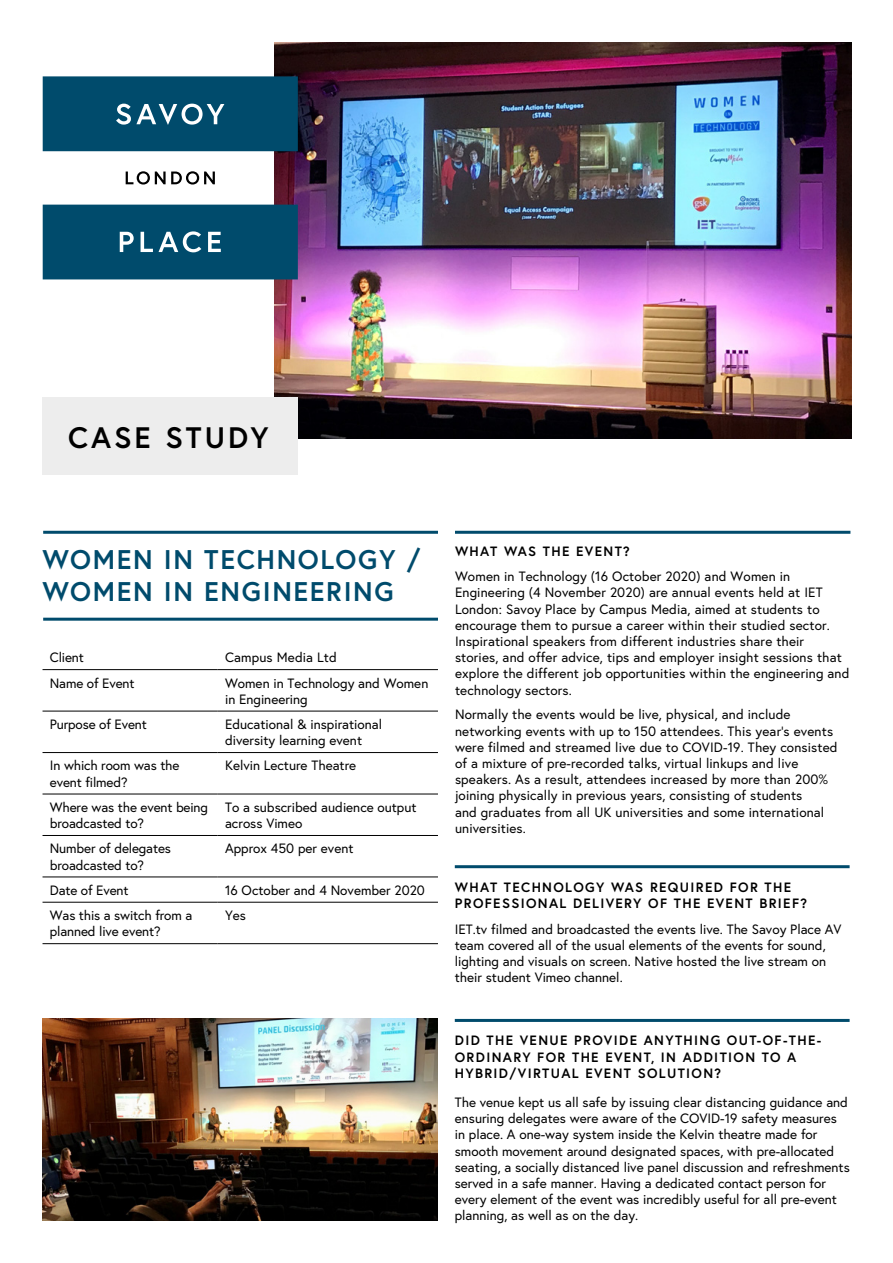
<style>
.page{position:relative;width:893px;height:1263px;background:#fff}
.page>*{position:absolute;margin:0;border:0;box-sizing:border-box;transform-origin:0 0}
.t1{font:700 29.55px "Europa";letter-spacing:.1em;color:#000}
.t2{font:700 27px/32.4px "Europa";letter-spacing:.06em;color:#004b6c}
.t3{font:13.5px/16.2px "Europa";color:#000}
.t4{font:700 13.5px/16.2px "Europa";letter-spacing:.1em;color:#000}
</style>
<div class="page">
<img style="left:275px;top:43px;width:576px;height:396px">
<hr style="left:43px;top:669px;width:175px;height:1px;background:#000">
<hr style="left:218px;top:669px;width:220px;height:1px;background:#000">
<hr style="left:43px;top:711px;width:175px;height:1px;background:#000">
<hr style="left:218px;top:711px;width:220px;height:1px;background:#000">
<hr style="left:43px;top:752px;width:175px;height:1px;background:#000">
<hr style="left:218px;top:752px;width:220px;height:1px;background:#000">
<hr style="left:43px;top:794px;width:175px;height:1px;background:#000">
<hr style="left:218px;top:794px;width:220px;height:1px;background:#000">
<hr style="left:43px;top:835px;width:175px;height:1px;background:#000">
<hr style="left:218px;top:835px;width:220px;height:1px;background:#000">
<hr style="left:43px;top:877px;width:175px;height:1px;background:#000">
<hr style="left:218px;top:877px;width:220px;height:1px;background:#000">
<hr style="left:43px;top:902px;width:175px;height:1px;background:#000">
<hr style="left:218px;top:902px;width:220px;height:1px;background:#000">
<hr style="left:43px;top:943px;width:175px;height:1px;background:#000">
<hr style="left:218px;top:943px;width:220px;height:1px;background:#000">
<svg style="left:43px;top:76px;width:255px;height:203px;fill:#004b6c"></svg>
<svg style="left:116px;top:104px;width:108px;height:21px"></svg>
<svg style="left:126px;top:171px;width:89px;height:14px"></svg>
<svg style="left:120px;top:232px;width:14px;height:20px"></svg>
<svg style="left:141px;top:232px;width:12px;height:20px"></svg>
<svg style="left:159px;top:231px;width:42px;height:21px"></svg>
<svg style="left:208px;top:232px;width:13px;height:20px"></svg>
<div style="left:43px;top:398px;width:255px;height:77px;background:#ededed"></div>
<hr style="left:43px;top:531px;width:395px;height:3px;background:#004b6c">
<hr style="left:43px;top:618px;width:395px;height:3px;background:#004b6c">
<hr style="left:455px;top:531px;width:395px;height:3px;background:#004b6c">
<hr style="left:455px;top:865px;width:395px;height:3px;background:#004b6c">
<img style="left:43px;top:1019px;width:395px;height:202px">
<hr style="left:455px;top:1019px;width:395px;height:3px;background:#004b6c">
<h1 class="t1" style="left:68px;top:417px;width:202px">CASE STUDY</h1>
<h2 class="t2" style="left:43px;top:542px;width:380px">WOMEN IN TECHNOLOGY /<br>WOMEN IN ENGINEERING</h2>
<p class="t4" style="left:455px;top:543px;width:176px">WHAT WAS THE EVENT?</p>
<p class="t3" style="left:455px;top:568px;width:396px">Women in Technology (16 October 2020) and Women in Engineering (4 November 2020) are annual events held at IET London: Savoy Place by Campus Media, aimed at students to encourage them to pursue a career within their studied sector.<br>Inspirational speakers from different industries share their stories, and offer advice, tips and employer insight sessions that explore the different job opportunities within the engineering and technology sectors.</p>
<p class="t3" style="left:455px;top:706px;width:384px">Normally the events would be live, physical, and include networking events with up to 150 attendees. This year’s events were filmed and streamed live due to COVID-19. They consisted of a mixture of pre-recorded talks, virtual linkups and live speakers. As a result, attendees increased by more than 200% joining physically in previous years, consisting of students<br>and graduates from all UK universities and some international universities.</p>
<p class="t3" style="left:50px;top:649px;width:36px">Client</p>
<p class="t3" style="left:225px;top:649px;width:113px">Campus Media Ltd</p>
<p class="t3" style="left:50px;top:674px;width:86px">Name of Event</p>
<p class="t3" style="left:225px;top:674px;width:205px">Women in Technology and Women in Engineering</p>
<p class="t3" style="left:50px;top:716px;width:99px">Purpose of Event</p>
<p class="t3" style="left:225px;top:716px;width:159px">Educational &amp; inspirational diversity learning event</p>
<p class="t3" style="left:50px;top:757px;width:131px">In which room was the event filmed?</p>
<p class="t3" style="left:225px;top:757px;width:133px">Kelvin Lecture Theatre</p>
<p class="t3" style="left:50px;top:799px;width:160px">Where was the event being broadcasted to?</p>
<p class="t3" style="left:225px;top:799px;width:193px">To a subscribed audience output across Vimeo</p>
<p class="t3" style="left:50px;top:840px;width:123px">Number of delegates broadcasted to?</p>
<p class="t3" style="left:225px;top:840px;width:130px">Approx 450 per event</p>
<p class="t3" style="left:50px;top:882px;width:80px">Date of Event</p>
<p class="t3" style="left:225px;top:882px;width:201px">16 October and 4 November 2020</p>
<p class="t3" style="left:50px;top:907px;width:144px">Was this a switch from a planned live event?</p>
<p class="t3" style="left:225px;top:907px;width:22px">Yes</p>
<p class="t4" style="left:455px;top:878px;width:354px">WHAT TECHNOLOGY WAS REQUIRED FOR THE<br>PROFESSIONAL DELIVERY OF THE EVENT BRIEF?</p>
<p class="t3" style="left:455px;top:921px;width:388px">IET.tv filmed and broadcasted the events live. The Savoy Place AV team covered all of the usual elements of the events for sound, lighting and visuals on screen. Native hosted the live stream on their student Vimeo channel.</p>
<p class="t4" style="left:455px;top:1032px;width:368px">DID THE VENUE PROVIDE ANYTHING OUT-OF-THE-<br>ORDINARY FOR THE EVENT, IN ADDITION TO A<br>HYBRID/VIRTUAL EVENT SOLUTION?</p>
<p class="t3" style="left:455px;top:1094px;width:397px">The venue kept us all safe by issuing clear distancing guidance and ensuring delegates were aware of the COVID-19 safety measures in place. A one-way system inside the Kelvin theatre made for smooth movement around designated spaces, with pre-allocated seating, a socially distanced live panel discussion and refreshments served in a safe manner. Having a dedicated contact person for every element of the event was incredibly useful for all pre-event planning, as well as on the day.</p>
</div>
